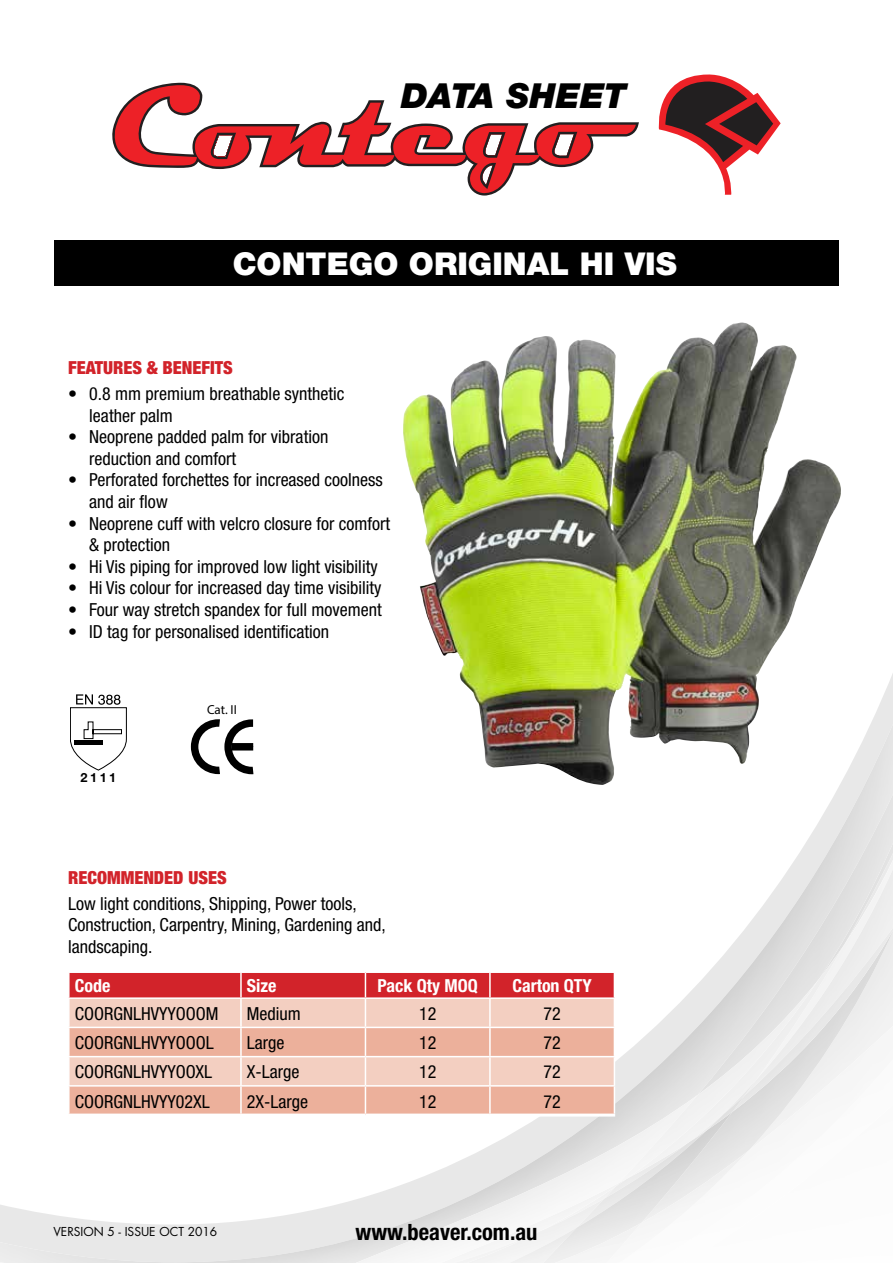
<style>
.page{position:relative;width:893px;height:1263px;background:#fff}
.page>*{position:absolute;margin:0;border:0;box-sizing:border-box;transform-origin:0 0}
.t1{font:italic 900 34.5px "Helvetica Neue";color:#000}
.t2{font:900 31.5px "Helvetica Neue";color:#fff}
.t3{font:700 condensed 22.5px "Helvetica Neue";color:#000}
.t4{font:condensed 18px/21.6px "Helvetica Neue";color:#000}
.t5{font:900 condensed 18px "Helvetica Neue";color:#d2232a}
.t6{font:700 condensed 18px "Helvetica Neue";color:#fff}
.t7{font:13.05px "Myriad Pro";color:#000}
.t8{font:700 12.75px "Helvetica Neue";color:#000}
.t9{font:12px "Futura Std";color:#000}
</style>
<div class="page">
<svg style="left:54px;top:82px;width:787px;height:528px"></svg>
<svg style="left:425px;top:610px;width:368px;height:55px;background:#9fb04d"></svg>
<img style="left:0;top:665px;width:893px;height:591px">
<img style="left:698px;top:743px;width:195px;height:201px">
<img style="left:194px;top:1232px;width:93px;height:31px">
<img style="left:0;top:1261px;width:270px;height:2px">
<img style="left:757px;top:807px;width:136px;height:6px">
<img style="left:745px;top:813px;width:148px;height:108px">
<img style="left:627px;top:944px;width:218px;height:235px">
<img style="left:732px;top:921px;width:161px;height:191px">
<img style="left:287px;top:1095px;width:411px;height:168px">
<img style="left:619px;top:978px;width:200px;height:205px">
<svg style="left:653px;top:74px;width:128px;height:121px"></svg>
<svg style="left:111px;top:83px;width:528px;height:113px"></svg>
<svg style="left:191px;top:715px;width:65px;height:59px"></svg>
<div style="left:232px;top:743px;width:21px;height:7px;background:#000"></div>
<svg style="left:70px;top:694px;width:57px;height:76px"></svg>
<hr style="left:68px;top:971px;width:173px;height:2px;background:#fff">
<hr style="left:68px;top:973px;width:2px;height:24px;background:#fff">
<hr style="left:241px;top:971px;width:124px;height:2px;background:#fff">
<hr style="left:365px;top:971px;width:125px;height:2px;background:#fff">
<hr style="left:490px;top:971px;width:125px;height:2px;background:#fff">
<hr style="left:68px;top:997px;width:173px;height:2px;background:#fff">
<hr style="left:68px;top:999px;width:2px;height:28px;background:#fff">
<hr style="left:68px;top:1027px;width:173px;height:1px;background:#fff">
<hr style="left:68px;top:1028px;width:2px;height:28px;background:#fff">
<hr style="left:68px;top:1056px;width:173px;height:1px;background:#fff">
<hr style="left:68px;top:1057px;width:2px;height:28px;background:#fff">
<hr style="left:68px;top:1085px;width:173px;height:1px;background:#fff">
<hr style="left:68px;top:1086px;width:2px;height:27px;background:#fff">
<svg style="left:69px;top:972px;width:546px;height:141px;background:#eba89c"></svg>
<hr style="left:68px;top:1113px;width:173px;height:3px;background:#fff">
<hr style="left:241px;top:1113px;width:124px;height:3px;background:#fff">
<hr style="left:365px;top:1113px;width:125px;height:3px;background:#fff">
<hr style="left:490px;top:1113px;width:125px;height:3px;background:#fff">
<div style="left:54px;top:240px;width:785px;height:45px;background:#000"></div>
<img style="left:610px;top:322px;width:132px;height:184px">
<h1 class="t1" style="left:401px;top:74px;width:227px">DATA SHEET</h1>
<h2 class="t2" style="left:233px;top:245px;width:445px">CONTEGO ORIGINAL HI VIS</h2>
<p class="t5" style="left:68px;top:357px;width:166px">FEATURES &amp; BENEFITS</p>
<p class="t4" style="left:89px;top:383px;width:257px;text-indent:-21px">• 0.8 mm premium breathable synthetic leather palm</p>
<p class="t4" style="left:89px;top:426px;width:241px;text-indent:-21px">• Neoprene padded palm for vibration reduction and comfort</p>
<p class="t4" style="left:89px;top:469px;width:295px;text-indent:-21px">• Perforated forchettes for increased coolness and air flow</p>
<p class="t4" style="left:89px;top:512px;width:302px;text-indent:-21px">• Neoprene cuff with velcro closure for comfort &amp; protection</p>
<p class="t4" style="left:68px;top:555px;width:311px">• Hi Vis piping for improved low light visibility</p>
<p class="t4" style="left:68px;top:577px;width:315px">• Hi Vis colour for increased day time visibility</p>
<p class="t4" style="left:68px;top:599px;width:315px">• Four way stretch spandex for full movement</p>
<p class="t4" style="left:68px;top:620px;width:263px">• ID tag for personalised identification</p>
<p class="t8" style="left:80px;top:769px;width:37px">2111</p>
<p class="t7" style="left:207px;top:701px;width:31px">Cat. II</p>
<p class="t5" style="left:68px;top:866px;width:160px">RECOMMENDED USES</p>
<p class="t4" style="left:68px;top:892px;width:319px">Low light conditions, Shipping, Power tools,<br>Construction, Carpentry, Mining, Gardening and, landscaping.</p>
<p class="t6" style="left:75px;top:975px;width:37px">Code</p>
<p class="t6" style="left:247px;top:975px;width:31px">Size</p>
<p class="t6" style="left:378px;top:975px;width:102px">Pack Qty MOQ</p>
<p class="t6" style="left:512px;top:975px;width:81px">Carton QTY</p>
<p class="t4" style="left:75px;top:1002px;width:145px">COORGNLHVYYOOOM</p>
<p class="t4" style="left:247px;top:1002px;width:55px">Medium</p>
<p class="t4" style="left:419px;top:1002px;width:19px">12</p>
<p class="t4" style="left:543px;top:1002px;width:19px">72</p>
<p class="t4" style="left:75px;top:1032px;width:140px">COORGNLHVYYOOOL</p>
<p class="t4" style="left:247px;top:1032px;width:39px">Large</p>
<p class="t4" style="left:419px;top:1032px;width:19px">12</p>
<p class="t4" style="left:543px;top:1032px;width:19px">72</p>
<p class="t4" style="left:75px;top:1061px;width:139px">COORGNLHVYYOOXL</p>
<p class="t4" style="left:247px;top:1061px;width:54px">X-Large</p>
<p class="t4" style="left:419px;top:1061px;width:19px">12</p>
<p class="t4" style="left:543px;top:1061px;width:19px">72</p>
<p class="t4" style="left:75px;top:1090px;width:136px">COORGNLHVYY02XL</p>
<p class="t4" style="left:247px;top:1090px;width:63px">2X-Large</p>
<p class="t4" style="left:419px;top:1090px;width:19px">12</p>
<p class="t4" style="left:543px;top:1090px;width:19px">72</p>
<p class="t9" style="left:53px;top:1224px;width:165px">VERSION 5 - ISSUE OCT 2016</p>
<p class="t3" style="left:355px;top:1218px;width:183px">www.beaver.com.au</p>
</div>
